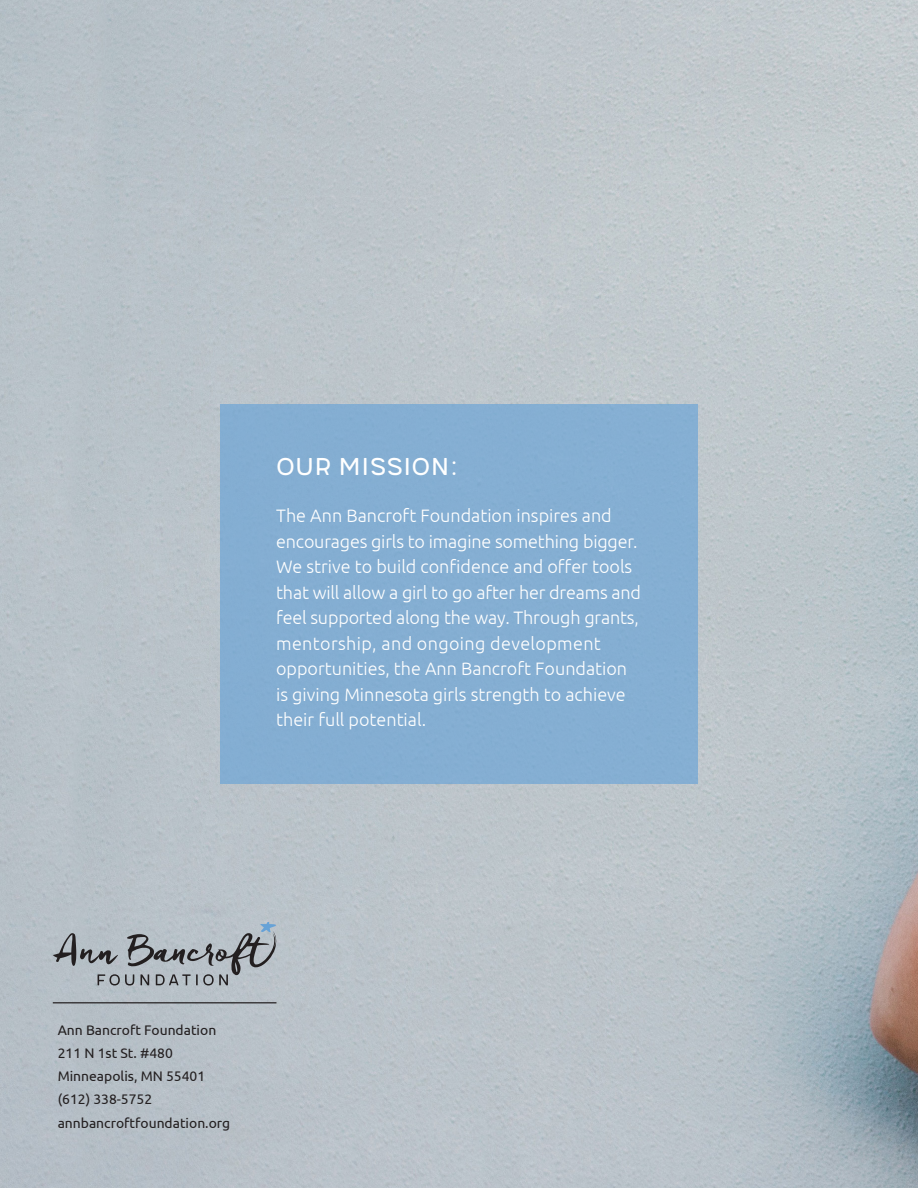
<style>
.page{position:relative;width:918px;height:1188px;background:#fff}
.page>*{position:absolute;margin:0;border:0;box-sizing:border-box;transform-origin:0 0}
.t1{font:30px "Meltow San 100";color:#fff}
.t2{font:300 18px/25.5px "Ubuntu";color:#fff}
.t3{font:13.8px "Ubuntu";color:#231f20}
</style>
<div class="page">
<img style="left:0;top:0;width:918px;height:1188px">
<div style="left:220px;top:404px;width:478px;height:380px;background:#84aed2"></div>
<hr style="left:53px;top:1002px;width:223px;height:1px;background:#231f20">
<svg style="left:53px;top:922px;width:223px;height:63px;background:#9fa7ad"></svg>
<p class="t1" style="left:276px;top:450px;width:184px">Our Mission:</p>
<p class="t2" style="left:276px;top:502px;width:337px">The Ann Bancroft Foundation inspires and</p>
<p class="t2" style="left:276px;top:528px;width:366px">encourages girls to imagine something bigger.<br>We strive to build confidence and offer tools that will allow a girl to go after her dreams and feel supported along the way. Through grants, mentorship, and ongoing development</p>
<p class="t2" style="left:276px;top:655px;width:353px;text-align:justify">opportunities, the Ann Bancroft Foundation is giving Minnesota girls strength to achieve their full potential.</p>
<p class="t3" style="left:58px;top:1021px;width:160px">Ann Bancroft Foundation</p>
<p class="t3" style="left:58px;top:1045px;width:117px">211 N 1st St. #480</p>
<p class="t3" style="left:58px;top:1068px;width:149px">Minneapolis, MN 55401</p>
<p class="t3" style="left:58px;top:1091px;width:96px">(612) 338-5752</p>
<p class="t3" style="left:58px;top:1114px;width:174px">annbancroftfoundation.org</p>
</div>
